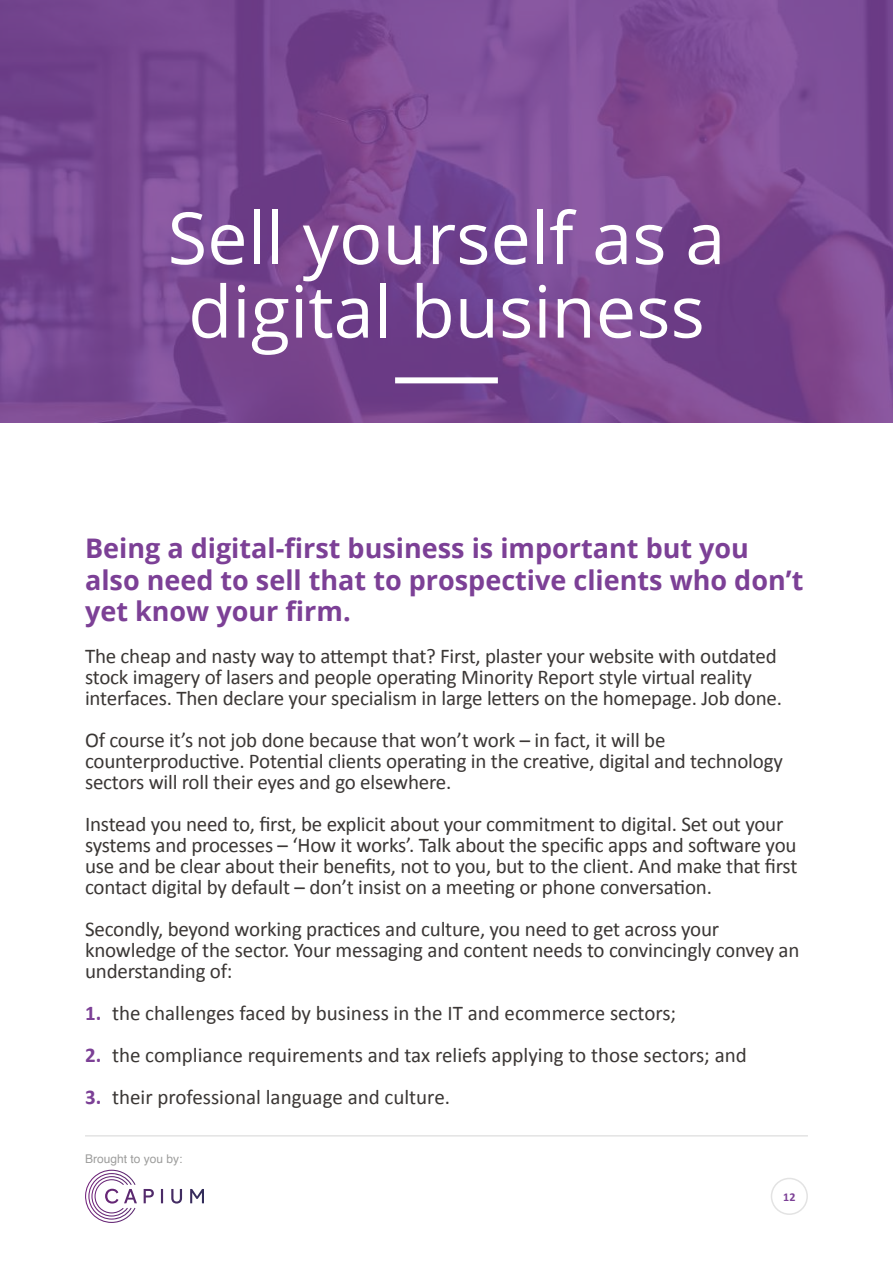
<style>
.page{position:relative;width:893px;height:1263px;background:#fff}
.page>*{position:absolute;margin:0;border:0;box-sizing:border-box;transform-origin:0 0}
.t1{font:72px/73.5px "Open Sans";color:#fff}
.t2{font:700 27px/31.5px "Open Sans";color:#7c4096}
.t3{font:21px/21px "Calibri";letter-spacing:-.01em;color:#3b3735}
.t4{font:12px "Helvetica";color:#9d9d9c}
.t5{font:700 12px "Calibri";color:#7c4096}
.s1{font-weight:700;color:#7c4096}
</style>
<div class="page">
<hr style="left:85px;top:1135px;width:723px;height:1px;background:#e3e3e3">
<svg style="left:85px;top:1170px;width:119px;height:53px"></svg>
<div style="left:771px;top:1178px;width:37px;height:37px;border:2px solid #e3e3e3;border-radius:50%"></div>
<svg style="left:0;top:0;width:893px;height:422px;background:#794891"></svg>
<div style="left:395px;top:377px;width:103px;height:6px;background:#fff"></div>
<h1 class="t1" style="left:168px;top:199px;width:559px">Sell yourself as a digital business</h1>
<p class="t2" style="left:85px;top:532px;width:720px">Being a digital-first business is important but you also need to sell that to prospective clients who don’t yet know your firm.</p>
<p class="t3" style="left:85px;top:645px;width:698px">The cheap and nasty way to attempt that? First, plaster your website with outdated stock imagery of lasers and people operating Minority Report style virtual reality interfaces. Then declare your specialism in large letters on the homepage. Job done.</p>
<p class="t3" style="left:85px;top:729px;width:699px">Of course it’s not job done because that won’t work – in fact, it will be counterproductive. Potential clients operating in the creative, digital and technology sectors will roll their eyes and go elsewhere.</p>
<p class="t3" style="left:85px;top:813px;width:714px">Instead you need to, first, be explicit about your commitment to digital. Set out your systems and processes – ‘How it works’. Talk about the specific apps and software you use and be clear about their benefits, not to you, but to the client. And make that first contact digital by default – don’t insist on a meeting or phone conversation.</p>
<p class="t3" style="left:85px;top:918px;width:716px">Secondly, beyond working practices and culture, you need to get across your knowledge of the sector. Your messaging and content needs to convincingly convey an understanding of:</p>
<p class="t3" style="left:85px;top:1002px;width:593px"><span class="s1">1.</span> the challenges faced by business in the IT and ecommerce sectors;</p>
<p class="t3" style="left:85px;top:1044px;width:663px"><span class="s1">2.</span> the compliance requirements and tax reliefs applying to those sectors; and</p>
<p class="t3" style="left:85px;top:1086px;width:367px"><span class="s1">3.</span> their professional language and culture.</p>
<p class="t4" style="left:85px;top:1149px;width:99px">Brought to you by:</p>
<p class="t5" style="left:783px;top:1189px;width:14px">12</p>
</div>
